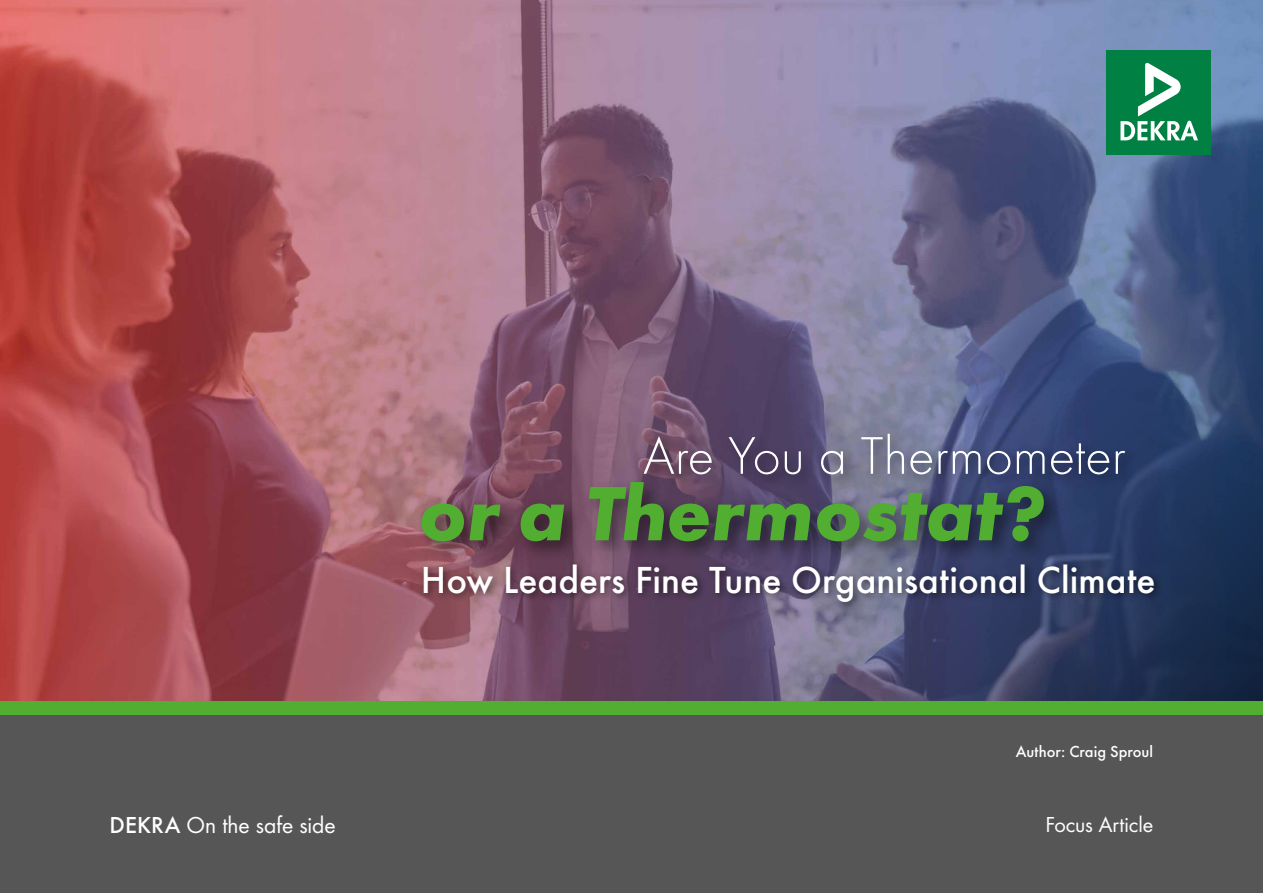
<style>
.page{position:relative;width:1263px;height:893px;background:#fff}
.page>*{position:absolute;margin:0;border:0;box-sizing:border-box;transform-origin:0 0}
.t1{font:italic 700 79.8px "Futura PT";color:#51ae30}
.t2{font:300 54.9px "Futura";color:#fff}
.t3{font:500 39.15px "Futura";color:#fff}
.t4{font:24px "Futura Boo";color:#fff}
.t5{font:22.5px "Futura Boo";color:#fff}
.t6{font:500 16.5px "Futura";color:#fff}
.s1{font-family:"Futura";font-weight:500}
</style>
<div class="page">
<img style="left:0;top:0;width:1263px;height:701px">
<svg style="left:443px;top:26px;width:820px;height:675px;background:#6a6384"></svg>
<div style="left:0;top:715px;width:1263px;height:178px;background:#565656"></div>
<div style="left:0;top:701px;width:1263px;height:14px;background:#51ae30"></div>
<div style="left:1106px;top:50px;width:105px;height:105px;background:#008143"></div>
<svg style="left:1120px;top:63px;width:78px;height:77px"></svg>
<div style="left:415px;top:475px;width:649px;height:87px;background:#000;opacity:.5"></div>
<div style="left:640px;top:430px;width:499px;height:58px;background:#000;opacity:.5"></div>
<div style="left:420px;top:560px;width:744px;height:52px;background:#000;opacity:.5"></div>
<h2 class="t2" style="left:643px;top:420px;width:485px">Are You a Thermometer</h2>
<h1 class="t1" style="left:419px;top:464px;width:628px">or a Thermostat?</h1>
<p class="t3" style="left:421px;top:550px;width:736px">How Leaders Fine Tune Organisational Climate</p>
<p class="t6" style="left:1016px;top:739px;width:139px">Author: Craig Sproul</p>
<p class="t4" style="left:109px;top:808px;width:228px"><span class="s1">DEKRA</span> On the safe side</p>
<p class="t5" style="left:1045px;top:809px;width:109px">Focus Article</p>
</div>
